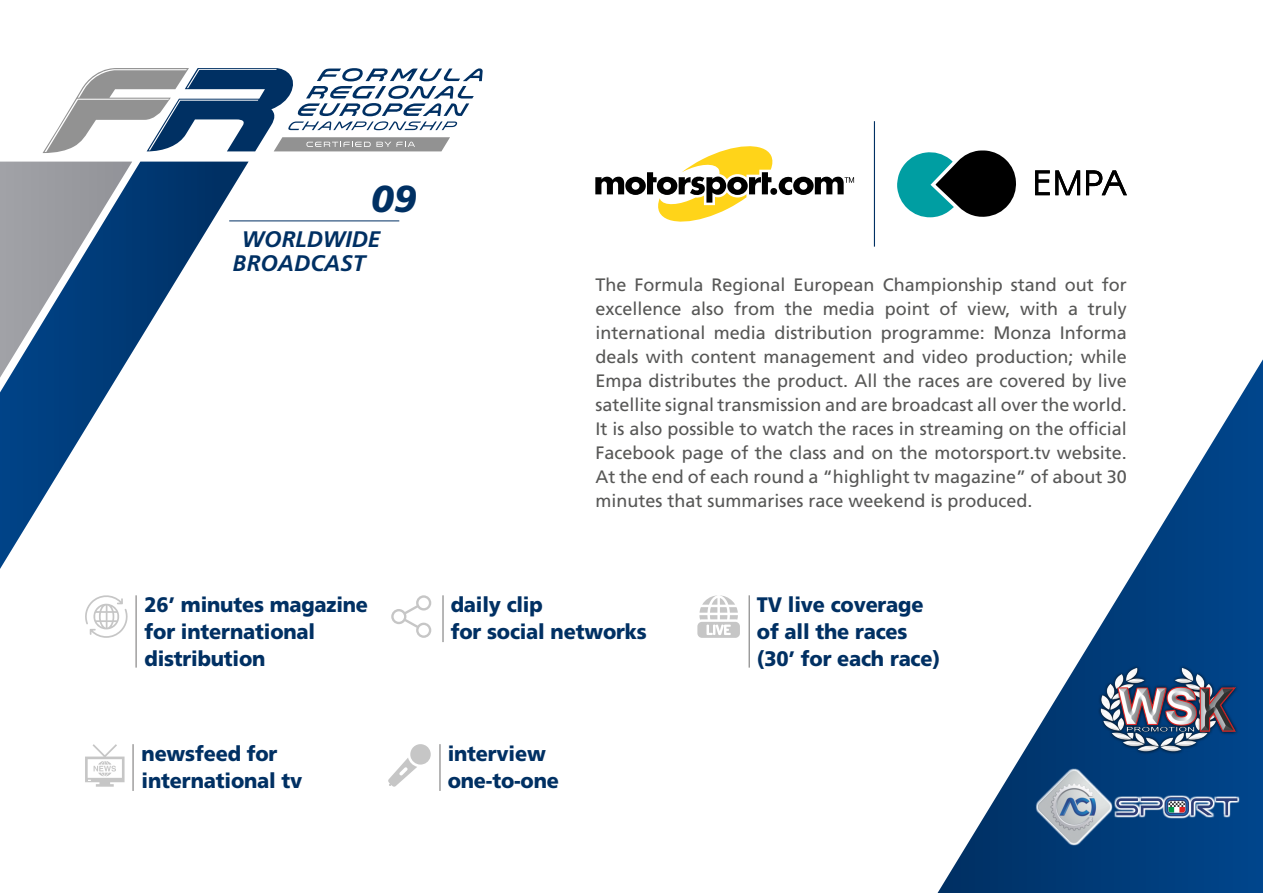
<style>
.page{position:relative;width:1263px;height:893px;background:#fff}
.page>*{position:absolute;margin:0;border:0;box-sizing:border-box;transform-origin:0 0}
.t1{font:italic 900 37.5px "Frutiger";color:#003063}
.t2{font:italic 700 22.5px/24px "Frutiger";color:#003063}
.t3{font:900 21px/27px "Frutiger";letter-spacing:-.01em;color:#003063;scale:.95 1}
.t4{font:18px/24px "Frutiger";color:#575756;text-align:justify}
</style>
<div class="page">
<hr style="left:229px;top:221px;width:170px;height:1px;background:#003063">
<hr style="left:136px;top:595px;width:1px;height:73px;background:#706f6f">
<hr style="left:443px;top:595px;width:1px;height:47px;background:#706f6f">
<hr style="left:749px;top:595px;width:1px;height:73px;background:#706f6f">
<svg style="left:388px;top:744px;width:43px;height:43px"></svg>
<hr style="left:133px;top:744px;width:1px;height:47px;background:#706f6f">
<hr style="left:440px;top:744px;width:1px;height:47px;background:#706f6f">
<svg style="left:85px;top:744px;width:40px;height:43px"></svg>
<svg style="left:697px;top:595px;width:43px;height:43px"></svg>
<svg style="left:85px;top:595px;width:43px;height:43px"></svg>
<svg style="left:391px;top:595px;width:40px;height:43px"></svg>
<svg style="left:595px;top:146px;width:259px;height:76px"></svg>
<svg style="left:873px;top:121px;width:390px;height:772px"></svg>
<img style="left:1090px;top:659px;width:153px;height:102px">
<img style="left:1029px;top:765px;width:221px;height:84px">
<svg style="left:43px;top:68px;width:440px;height:85px"></svg>
<svg style="left:0;top:162px;width:249px;height:407px"></svg>
<h1 class="t1" style="left:371px;top:176px;width:47px">09</h1>
<p class="t2" style="left:233px;top:227px;width:149px;text-indent:9px">WORLDWIDE<br>BROADCAST</p>
<p class="t4" style="left:595px;top:273px;width:533px">The Formula Regional European Championship stand out for excellence also from the media point of view, with a truly international media distribution programme: Monza Informa deals with content management and video production; while Empa distributes the product. All the races are covered by live satellite signal transmission and are broadcast all over the world.<br>It is also possible to watch the races in streaming on the official Facebook page of the class and on the motorsport.tv website.<br>At the end of each round a “highlight tv magazine” of about 30 minutes that summarises race weekend is produced.</p>
<p class="t3" style="left:145px;top:590px;width:237px">26’ minutes magazine for international distribution</p>
<p class="t3" style="left:451px;top:590px;width:208px">daily clip<br>for social networks</p>
<p class="t3" style="left:757px;top:590px;width:194px">TV live coverage of all the races (30’ for each race)</p>
<p class="t3" style="left:142px;top:739px;width:171px">newsfeed for international tv</p>
<p class="t3" style="left:448px;top:739px;width:119px">interview one-to-one</p>
</div>
